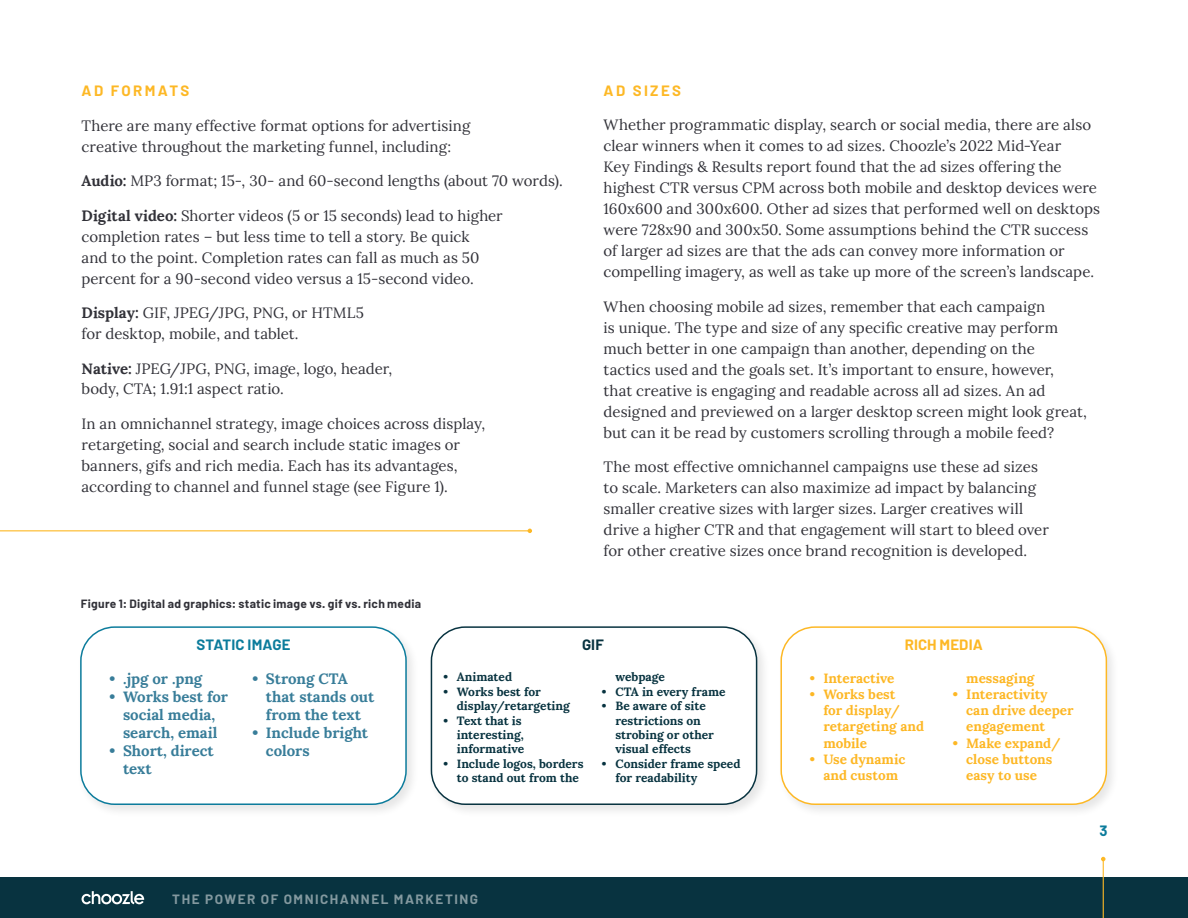
<style>
.page{position:relative;width:1188px;height:918px;background:#fff}
.page>*{position:absolute;margin:0;border:0;box-sizing:border-box;transform-origin:0 0}
.t1{font:15px/21px "Lora";letter-spacing:.005em;color:#313138}
.t2{font:700 15px/18px "Lora";color:#387d99}
.t3{font:700 15px "Barlow";letter-spacing:.155em;color:#fdb825}
.t4{font:700 15px "Barlow";letter-spacing:.005em;color:#0c7c9c}
.t5{font:700 15px "Barlow";letter-spacing:.005em;color:#fdb825}
.t6{font:700 15px "Barlow";color:#083340}
.t7{font:700 13.5px/16.2px "Lora";color:#fdb724}
.t8{font:700 13.5px "Barlow";letter-spacing:.11em;color:#fff}
.t9{font:700 12px/14.4px "Lora";color:#083340}
.t10{font:700 12px "Barlow";letter-spacing:.02em;color:#313138}
.s1{font-weight:700}
</style>
<div class="page">
<div style="left:0;top:878px;width:1188px;height:40px;background:#083340"></div>
<hr style="left:1103px;top:859px;width:1px;height:59px;background:#fdb825">
<svg style="left:1101px;top:857px;width:5px;height:4px"></svg>
<svg style="left:82px;top:891px;width:62px;height:13px"></svg>
<div style="left:77px;top:623px;width:343px;height:195px;background:#000;opacity:.1"></div>
<div style="left:81px;top:627px;width:325px;height:177px;background:#fff;border-radius:34px"></div>
<div style="left:80px;top:626px;width:327px;height:179px;border:2px solid #0c7c9c;border-radius:34px"></div>
<div style="left:427px;top:623px;width:344px;height:195px;background:#000;opacity:.1"></div>
<div style="left:431px;top:627px;width:326px;height:177px;background:#fff;border-radius:34px"></div>
<div style="left:431px;top:626px;width:326px;height:179px;border:2px solid #083340;border-radius:34px"></div>
<div style="left:777px;top:623px;width:343px;height:195px;background:#000;opacity:.1"></div>
<div style="left:781px;top:627px;width:325px;height:177px;background:#fff;border-radius:34px"></div>
<div style="left:780px;top:626px;width:327px;height:179px;border:2px solid #fdb825;border-radius:34px"></div>
<hr style="left:0;top:530px;width:530px;height:1px;background:#fdb825">
<svg style="left:528px;top:529px;width:4px;height:4px"></svg>
<p class="t3" style="left:82px;top:81px;width:109px">AD FORMATS</p>
<p class="t1" style="left:82px;top:114px;width:390px">There are many effective format options for advertising creative throughout the marketing funnel, including:</p>
<p class="t1" style="left:82px;top:169px;width:483px"><span class="s1">Audio:</span> MP3 format; 15-, 30- and 60-second lengths (about 70 words).</p>
<p class="t1" style="left:82px;top:204px;width:423px"><span class="s1">Digital video:</span> Shorter videos (5 or 15 seconds) lead to higher completion rates – but less time to tell a story. Be quick<br>and to the point. Completion rates can fall as much as 50 percent for a 90-second video versus a 15-second video.</p>
<p class="t1" style="left:82px;top:301px;width:284px"><span class="s1">Display:</span> GIF, JPEG/JPG, PNG, or HTML5 for desktop, mobile, and tablet.</p>
<p class="t1" style="left:82px;top:357px;width:312px"><span class="s1">Native:</span> JPEG/JPG, PNG, image, logo, header, body, CTA; 1.91:1 aspect ratio.</p>
<p class="t1" style="left:82px;top:412px;width:405px">In an omnichannel strategy, image choices across display, retargeting, social and search include static images or banners, gifs and rich media. Each has its advantages, according to channel and funnel stage (see Figure 1).</p>
<p class="t3" style="left:604px;top:81px;width:79px">AD SIZES</p>
<p class="t1" style="left:604px;top:114px;width:498px">Whether programmatic display, search or social media, there are also clear winners when it comes to ad sizes. Choozle’s 2022 Mid-Year<br>Key Findings &amp; Results report found that the ad sizes offering the highest CTR versus CPM across both mobile and desktop devices were 160x600 and 300x600. Other ad sizes that performed well on desktops were 728x90 and 300x50. Some assumptions behind the CTR success of larger ad sizes are that the ads can convey more information or compelling imagery, as well as take up more of the screen’s landscape.</p>
<p class="t1" style="left:604px;top:295px;width:485px">When choosing mobile ad sizes, remember that each campaign<br>is unique. The type and size of any specific creative may perform much better in one campaign than another, depending on the<br>tactics used and the goals set. It’s important to ensure, however,<br>that creative is engaging and readable across all ad sizes. An ad designed and previewed on a larger desktop screen might look great, but can it be read by customers scrolling through a mobile feed?</p>
<p class="t1" style="left:604px;top:456px;width:447px">The most effective omnichannel campaigns use these ad sizes to scale. Marketers can also maximize ad impact by balancing smaller creative sizes with larger sizes. Larger creatives will drive a higher CTR and that engagement will start to bleed over for other creative sizes once brand recognition is developed.</p>
<p class="t10" style="left:81px;top:597px;width:342px">Figure 1: Digital ad graphics: static image vs. gif vs. rich media</p>
<p class="t4" style="left:196px;top:635px;width:96px">STATIC IMAGE</p>
<p class="t6" style="left:582px;top:635px;width:23px">GIF</p>
<p class="t5" style="left:905px;top:635px;width:80px">RICH MEDIA</p>
<p class="t2" style="left:110px;top:668px;width:94px">• .jpg or .png</p>
<p class="t2" style="left:110px;top:686px;width:120px;text-align:center">• Works best for social media, search, email</p>
<p class="t2" style="left:123px;top:740px;width:92px;text-indent:-14px">• Short, direct text</p>
<p class="t9" style="left:443px;top:669px;width:70px">• Animated</p>
<p class="t9" style="left:457px;top:683px;width:115px;text-indent:-14px">• Works best for display/retargeting</p>
<p class="t9" style="left:457px;top:712px;width:69px;text-indent:-14px">• Text that is interesting, informative</p>
<p class="t9" style="left:457px;top:755px;width:128px;text-indent:-14px">• Include logos, borders to stand out from the</p>
<p class="t9" style="left:615px;top:669px;width:51px">webpage</p>
<p class="t9" style="left:602px;top:683px;width:125px">• CTA in every frame</p>
<p class="t9" style="left:615px;top:697px;width:100px;text-indent:-14px">• Be aware of site restrictions on strobing or other visual effects</p>
<p class="t9" style="left:615px;top:755px;width:127px;text-indent:-14px">• Consider frame speed for readability</p>
<p class="t7" style="left:810px;top:668px;width:86px">• Interactive</p>
<p class="t7" style="left:823px;top:685px;width:102px;text-indent:-14px">• Works best<br>for display/ retargeting and mobile</p>
<p class="t7" style="left:810px;top:749px;width:97px;text-align:center">• Use dynamic and custom</p>
<p class="t7" style="left:966px;top:668px;width:70px">messaging</p>
<p class="t7" style="left:966px;top:685px;width:109px;text-indent:-14px">• Interactivity can drive deeper engagement</p>
<p class="t7" style="left:966px;top:733px;width:96px;text-indent:-14px">• Make expand/ close buttons easy to use</p>
<p class="t2" style="left:266px;top:668px;width:110px;text-indent:-14px">• Strong CTA that stands out from the text</p>
<p class="t2" style="left:266px;top:722px;width:104px;text-indent:-14px">• Include bright colors</p>
<p class="t8" style="left:172px;top:891px;width:307px">THE POWER OF OMNICHANNEL MARKETING</p>
<p class="t4" style="left:1099px;top:821px;width:10px">3</p>
</div>
